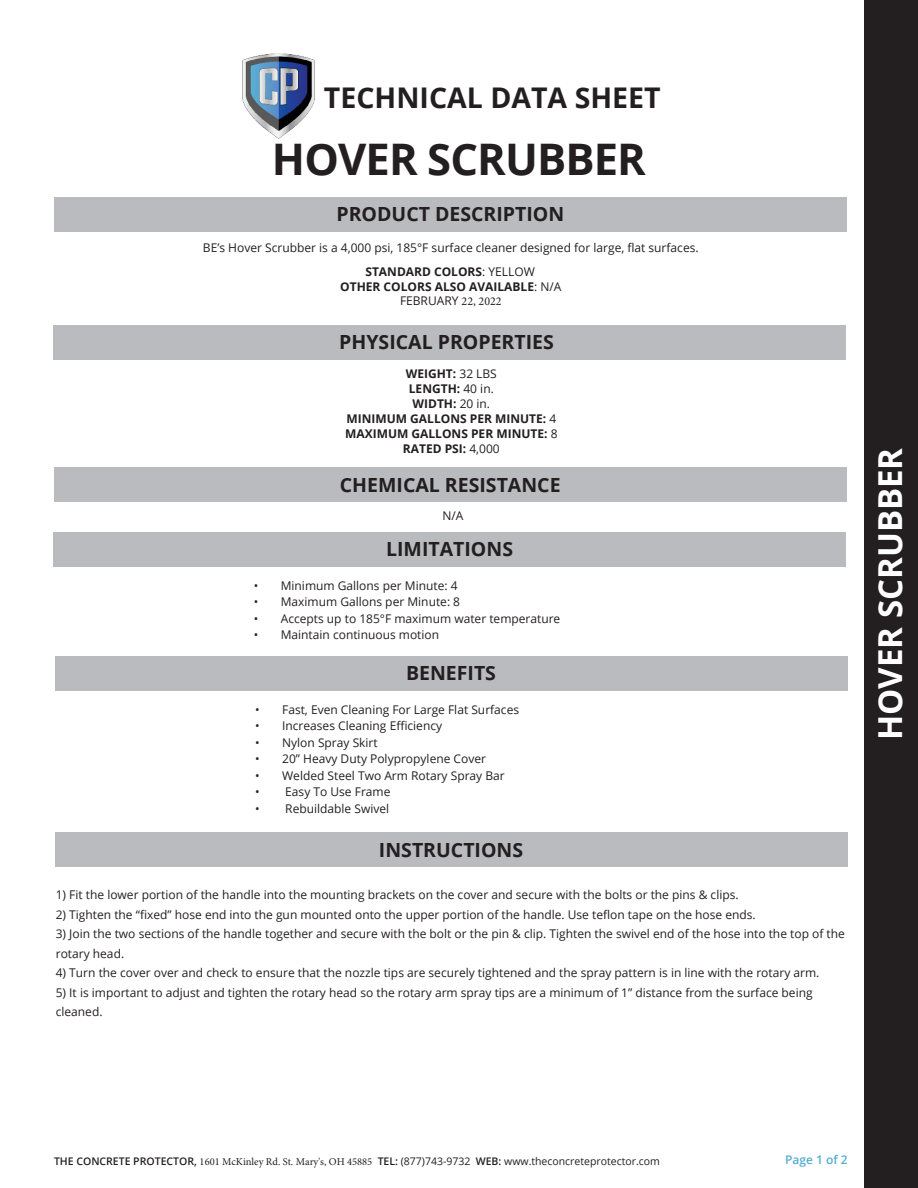
<style>
.page{position:relative;width:918px;height:1188px;background:#fff}
.page>*{position:absolute;margin:0;border:0;box-sizing:border-box;transform-origin:0 0}
.t1{font:700 43.5px "Open Sans";letter-spacing:-.02em;color:#231f20}
.t2{font:700 33px "Open Sans";color:#fff}
.t3{font:700 28.5px "Open Sans";color:#231f20}
.t4{font:700 19.5px "Open Sans";color:#231f20}
.t5{font:12px/19.5px "Open Sans";color:#231f20}
.t6{font:700 12px/14.4px "Open Sans";color:#231f20;text-align:center}
.t7{font:600 12px "Open Sans";color:#56add4}
.t8{font:10.5px "Open Sans";color:#231f20}
.s1{font-weight:700}
.s2{font-weight:400}
.s3{font-family:"Minion Pro";font-weight:400}
.s4{font-weight:600}
.s5{font-family:"Minion Pro"}
</style>
<div class="page">
<div style="left:865px;top:0;width:53px;height:1188px;background:#231f20"></div>
<div style="left:55px;top:197px;width:792px;height:34px;background:#babbbe"></div>
<div style="left:55px;top:468px;width:792px;height:34px;background:#babbbe"></div>
<div style="left:54px;top:325px;width:792px;height:34px;background:#babbbe"></div>
<img style="left:243px;top:53px;width:71px;height:85px">
<div style="left:54px;top:532px;width:792px;height:34px;background:#babbbe"></div>
<div style="left:55px;top:833px;width:793px;height:34px;background:#babbbe"></div>
<div style="left:55px;top:656px;width:793px;height:34px;background:#babbbe"></div>
<p class="t3" style="left:324px;top:77px;width:338px">TECHNICAL DATA SHEET</p>
<p class="t1" style="left:272px;top:129px;width:376px">HOVER SCRUBBER</p>
<p class="t4" style="left:337px;top:200px;width:229px">PRODUCT DESCRIPTION</p>
<p class="t5" style="left:203px;top:236px;width:497px;line-height:24px;text-align:center">BE’s Hover Scrubber is a 4,000 psi, 185°F surface cleaner designed for large, flat surfaces.<br><span class="s1">STANDARD COLORS</span>: YELLOW</p>
<p class="t6" style="left:340px;top:279px;width:223px">OTHER COLORS ALSO AVAILABLE<span class="s2">: N/A<br>FEBRUARY</span> <span class="s3">22, 2022</span></p>
<p class="t4" style="left:339px;top:328px;width:216px">PHYSICAL PROPERTIES</p>
<p class="t6" style="left:406px;top:366px;width:93px">WEIGHT: <span class="s2">32 LBS</span></p>
<p class="t6" style="left:409px;top:381px;width:87px">LENGTH: <span class="s2">40 in.</span></p>
<p class="t6" style="left:413px;top:396px;width:79px">WIDTH: <span class="s2">20 in.</span></p>
<p class="t6" style="left:346px;top:411px;width:211px">MINIMUM GALLONS PER MINUTE: <span class="s2">4</span></p>
<p class="t6" style="left:345px;top:426px;width:214px">MAXIMUM GALLONS PER MINUTE: <span class="s2">8</span></p>
<p class="t6" style="left:403px;top:441px;width:98px">RATED PSI: <span class="s2">4,000</span></p>
<p class="t4" style="left:340px;top:471px;width:222px">CHEMICAL RESISTANCE</p>
<p class="t5" style="left:442px;top:506px;width:23px">N/A</p>
<p class="t4" style="left:386px;top:535px;width:128px">LIMITATIONS</p>
<p class="t5" style="left:254px;top:575px;width:205px">• Minimum Gallons per Minute: 4</p>
<p class="t5" style="left:254px;top:592px;width:208px">• Maximum Gallons per Minute: 8</p>
<p class="t5" style="left:254px;top:608px;width:308px">• Accepts up to 185°F maximum water temperature</p>
<p class="t5" style="left:254px;top:625px;width:187px">• Maintain continuous motion</p>
<p class="t4" style="left:406px;top:659px;width:91px">BENEFITS</p>
<p class="t5" style="left:255px;top:699px;width:265px">• Fast, Even Cleaning For Large Flat Surfaces</p>
<p class="t5" style="left:255px;top:716px;width:188px">• Increases Cleaning Efficiency</p>
<p class="t5" style="left:255px;top:732px;width:124px">• Nylon Spray Skirt</p>
<p class="t5" style="left:255px;top:749px;width:232px">• 20” Heavy Duty Polypropylene Cover</p>
<p class="t5" style="left:255px;top:765px;width:251px">• Welded Steel Two Arm Rotary Spray Bar</p>
<p class="t5" style="left:255px;top:782px;width:137px">• Easy To Use Frame</p>
<p class="t5" style="left:255px;top:798px;width:136px">• Rebuildable Swivel</p>
<p class="t4" style="left:379px;top:836px;width:146px">INSTRUCTIONS</p>
<p class="t5" style="left:56px;top:885px;width:684px">1) Fit the lower portion of the handle into the mounting brackets on the cover and secure with the bolts or the pins &amp; clips.</p>
<p class="t5" style="left:56px;top:904px;width:702px">2) Tighten the “fixed” hose end into the gun mounted onto the upper portion of the handle. Use teflon tape on the hose ends.</p>
<p class="t5" style="left:56px;top:924px;width:791px">3) Join the two sections of the handle together and secure with the bolt or the pin &amp; clip. Tighten the swivel end of the hose into the top of the rotary head.</p>
<p class="t5" style="left:56px;top:963px;width:765px">4) Turn the cover over and check to ensure that the nozzle tips are securely tightened and the spray pattern is in line with the rotary arm.</p>
<p class="t5" style="left:56px;top:982px;width:758px">5) It is important to adjust and tighten the rotary head so the rotary arm spray tips are a minimum of 1” distance from the surface being cleaned.</p>
<p class="t2" style="left:867px;top:740px;width:294px;rotate:-90deg">HOVER SCRUBBER</p>
<p class="t8" style="left:54px;top:1154px;width:607px"><span class="s4">THE CONCRETE PROTECTOR,</span> <span class="s5">1601 McKinley Rd. St. Mary's, OH 45885</span> <span class="s4">TEL:</span> (877)743-9732 <span class="s4">WEB:</span> www.theconcreteprotector.com</p>
<p class="t7" style="left:785px;top:1152px;width:64px">Page 1 of 2</p>
</div>
